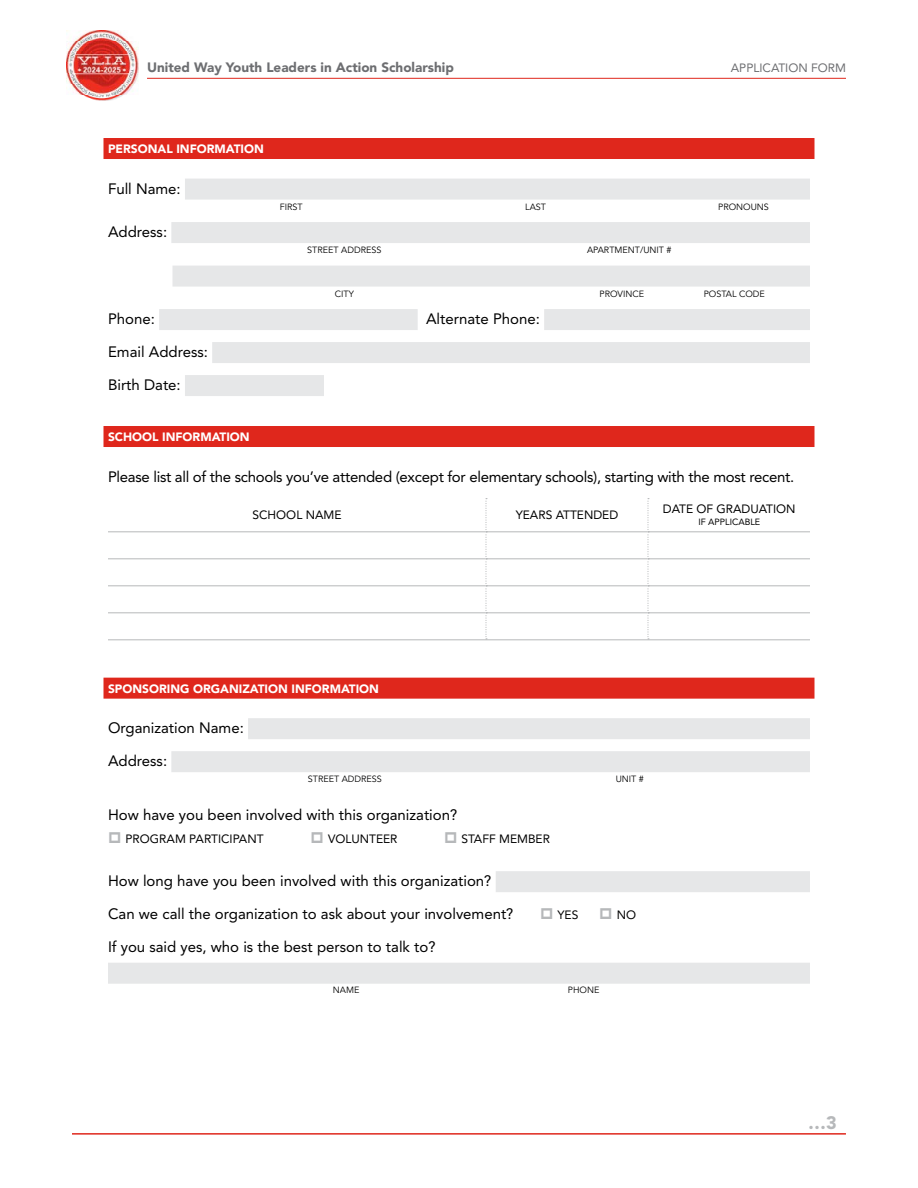
<style>
.page{position:relative;width:918px;height:1188px;background:#fff}
.page>*{position:absolute;margin:0;border:0;box-sizing:border-box;transform-origin:0 0}
.t1{font:900 18px "Avenir LT Std";color:#b6b8ba}
.t2{font:15px "Avenir LT Std";color:#000}
.t3{font:15px "Avenir LT Std";letter-spacing:-.02em;color:#000}
.t4{font:900 13.5px "Avenir LT Std";color:#6d6e71}
.t5{font:12px "Avenir LT Std";color:#000}
.t6{font:900 12px "Avenir LT Std";color:#fff}
.t7{font:12px "Avenir LT Std";color:#6d6e71}
.t8{font:9px "Avenir LT Std";color:#000}
.t9{font:9px "Avenir LT Std";color:#000}
</style>
<div class="page">
<hr style="left:72px;top:1133px;width:774px;height:2px;background:#df271c">
<img style="left:67px;top:30px;width:71px;height:71px">
<hr style="left:147px;top:78px;width:699px;height:1px;background:#df271c">
<div style="left:104px;top:138px;width:710px;height:21px;background:#df271c"></div>
<div style="left:185px;top:179px;width:625px;height:21px;background:#e6e7e8"></div>
<div style="left:171px;top:222px;width:639px;height:21px;background:#e6e7e8"></div>
<div style="left:172px;top:266px;width:638px;height:21px;background:#e6e7e8"></div>
<div style="left:159px;top:309px;width:259px;height:21px;background:#e6e7e8"></div>
<div style="left:544px;top:309px;width:266px;height:21px;background:#e6e7e8"></div>
<div style="left:212px;top:342px;width:598px;height:21px;background:#e6e7e8"></div>
<div style="left:185px;top:375px;width:139px;height:21px;background:#e6e7e8"></div>
<div style="left:104px;top:426px;width:710px;height:21px;background:#df271c"></div>
<div style="left:104px;top:678px;width:710px;height:21px;background:#df271c"></div>
<div style="left:248px;top:718px;width:562px;height:21px;background:#e6e7e8"></div>
<div style="left:171px;top:751px;width:639px;height:21px;background:#e6e7e8"></div>
<div style="left:496px;top:871px;width:314px;height:21px;background:#e6e7e8"></div>
<div style="left:108px;top:963px;width:702px;height:21px;background:#e6e7e8"></div>
<hr style="left:108px;top:531px;width:377px;height:1px;background:#b6b8ba">
<hr style="left:487px;top:531px;width:160px;height:1px;background:#b6b8ba">
<hr style="left:649px;top:531px;width:161px;height:1px;background:#b6b8ba">
<hr style="left:108px;top:558px;width:377px;height:1px;background:#b6b8ba">
<hr style="left:487px;top:558px;width:160px;height:1px;background:#b6b8ba">
<hr style="left:649px;top:558px;width:161px;height:1px;background:#b6b8ba">
<hr style="left:108px;top:585px;width:377px;height:1px;background:#b6b8ba">
<hr style="left:487px;top:585px;width:160px;height:1px;background:#b6b8ba">
<hr style="left:649px;top:585px;width:161px;height:1px;background:#b6b8ba">
<hr style="left:108px;top:612px;width:377px;height:1px;background:#b6b8ba">
<hr style="left:487px;top:612px;width:160px;height:1px;background:#b6b8ba">
<hr style="left:649px;top:612px;width:161px;height:1px;background:#b6b8ba">
<hr style="left:108px;top:639px;width:378px;height:1px;background:#b6b8ba">
<hr style="left:486px;top:639px;width:162px;height:1px;background:#b6b8ba">
<hr style="left:648px;top:639px;width:162px;height:1px;background:#b6b8ba">
<svg style="left:485px;top:498px;width:2px;height:141px"></svg>
<svg style="left:647px;top:498px;width:2px;height:141px"></svg>
<p class="t4" style="left:147px;top:59px;width:308px">United Way Youth Leaders in Action Scholarship</p>
<p class="t7" style="left:731px;top:61px;width:117px">APPLICATION FORM</p>
<p class="t6" style="left:108px;top:142px;width:157px">PERSONAL INFORMATION</p>
<p class="t2" style="left:108px;top:180px;width:74px">Full Name:</p>
<p class="t2" style="left:108px;top:223px;width:61px">Address:</p>
<p class="t8" style="left:280px;top:202px;width:24px">FIRST</p>
<p class="t8" style="left:525px;top:202px;width:22px">LAST</p>
<p class="t8" style="left:718px;top:202px;width:52px">PRONOUNS</p>
<p class="t8" style="left:307px;top:245px;width:76px">STREET ADDRESS</p>
<p class="t8" style="left:587px;top:245px;width:86px">APARTMENT/UNIT #</p>
<p class="t8" style="left:335px;top:289px;width:21px">CITY</p>
<p class="t8" style="left:600px;top:289px;width:46px">PROVINCE</p>
<p class="t8" style="left:704px;top:289px;width:63px">POSTAL CODE</p>
<p class="t2" style="left:108px;top:310px;width:48px">Phone:</p>
<p class="t2" style="left:426px;top:310px;width:115px">Alternate Phone:</p>
<p class="t2" style="left:108px;top:343px;width:102px">Email Address:</p>
<p class="t2" style="left:108px;top:376px;width:74px">Birth Date:</p>
<p class="t6" style="left:108px;top:430px;width:143px">SCHOOL INFORMATION</p>
<p class="t3" style="left:108px;top:468px;width:688px">Please list all of the schools you’ve attended (except for elementary schools), starting with the most recent.</p>
<p class="t5" style="left:253px;top:508px;width:90px">SCHOOL NAME</p>
<p class="t5" style="left:516px;top:508px;width:104px">YEARS ATTENDED</p>
<p class="t5" style="left:663px;top:502px;width:134px">DATE OF GRADUATION</p>
<p class="t9" style="left:698px;top:517px;width:63px">IF APPLICABLE</p>
<p class="t6" style="left:108px;top:681px;width:273px">SPONSORING ORGANIZATION INFORMATION</p>
<p class="t2" style="left:108px;top:719px;width:137px">Organization Name:</p>
<p class="t2" style="left:108px;top:752px;width:61px">Address:</p>
<p class="t8" style="left:308px;top:774px;width:76px">STREET ADDRESS</p>
<p class="t8" style="left:616px;top:774px;width:30px">UNIT #</p>
<p class="t2" style="left:108px;top:806px;width:351px">How have you been involved with this organization?</p>
<p class="t5" style="left:126px;top:832px;width:140px">PROGRAM PARTICIPANT</p>
<p class="t5" style="left:328px;top:832px;width:71px">VOLUNTEER</p>
<p class="t5" style="left:462px;top:832px;width:90px">STAFF MEMBER</p>
<p class="t2" style="left:108px;top:872px;width:385px">How long have you been involved with this organization?</p>
<p class="t2" style="left:108px;top:905px;width:407px">Can we call the organization to ask about your involvement?</p>
<p class="t5" style="left:558px;top:908px;width:22px">YES</p>
<p class="t5" style="left:617px;top:908px;width:21px">NO</p>
<p class="t2" style="left:108px;top:938px;width:329px">If you said yes, who is the best person to talk to?</p>
<p class="t8" style="left:333px;top:985px;width:28px">NAME</p>
<p class="t8" style="left:568px;top:985px;width:33px">PHONE</p>
<p class="t1" style="left:808px;top:1112px;width:30px">…3</p>
</div>
